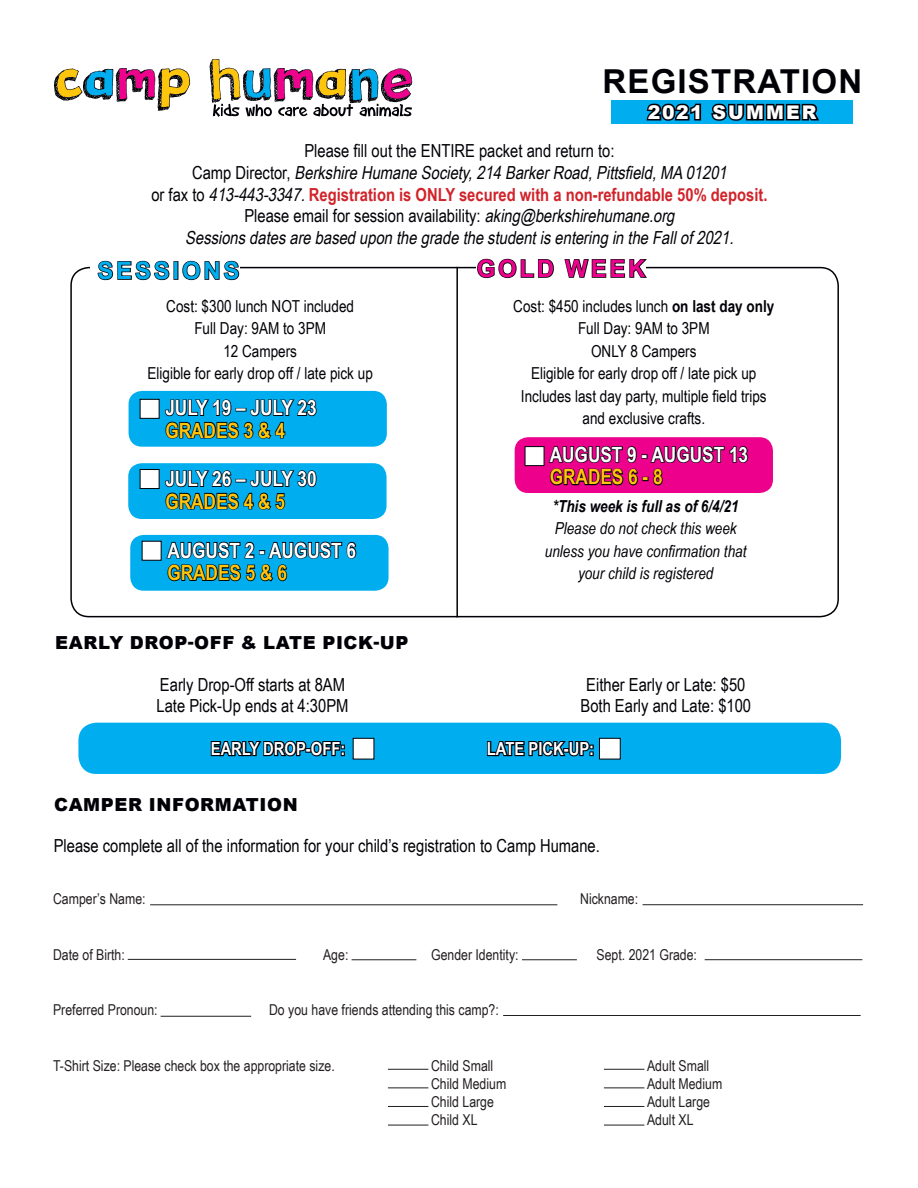
<style>
.page{position:relative;width:918px;height:1188px;background:#fff}
.page>*{position:absolute;margin:0;border:0;box-sizing:border-box;transform-origin:0 0}
.t1{font:700 33px "Arial";letter-spacing:.035em;color:#000006}
.t2{font:700 24px "Arial";letter-spacing:.115em;color:#00aeef}
.t3{font:700 24px "Arial";letter-spacing:.115em;color:#ec008c}
.t4{font:21.3px "DK Bergelmir";color:#231f20}
.t5{font:700 21px "Arial Narrow";color:#fff}
.t6{font:700 21px "Arial Narrow";color:#ffc50c}
.t7{font:900 18.9px "Arial";letter-spacing:.115em;color:#fff}
.t8{font:italic 18px/21.6px "Arial Narrow";color:#000006;text-align:center}
.t9{font:18px/21.6px "Arial Narrow";color:#000006}
.t10{font:900 18px "Arial";letter-spacing:.035em;color:#000006}
.t11{font:700 18px "Arial Narrow";color:#fff}
.t12{font:16.5px "Arial Narrow";color:#000006}
.t13{font:italic 16.5px "Arial Narrow";color:#000006}
.t14{font:italic 700 16.5px "Arial Narrow";color:#000006}
.t15{font:15px "Arial Narrow";color:#231f20}
.s1{font-style:normal}
.s2{font-weight:700;font-style:normal;color:#d1232a}
.s3{font-style:italic}
.s4{font-weight:700}
</style>
<div class="page">
<div style="left:612px;top:100px;width:241px;height:24px;background:#00aeef"></div>
<svg style="left:646px;top:103px;width:56px;height:18px"></svg>
<svg style="left:711px;top:103px;width:108px;height:18px;background:#002a3f"></svg>
<svg style="left:54px;top:68px;width:136px;height:43px"></svg>
<svg style="left:210px;top:59px;width:202px;height:58px"></svg>
<div style="left:70px;top:267px;width:769px;height:350px;border:2px solid #000006;border-radius:18px"></div>
<svg style="left:91px;top:262px;width:90px;height:18px"></svg>
<svg style="left:97px;top:260px;width:73px;height:21px"></svg>
<div style="left:174px;top:261px;width:4px;height:19px;border:2px solid #000006"></div>
<svg style="left:181px;top:260px;width:59px;height:21px"></svg>
<hr style="left:150px;top:904px;width:407px;height:1px;background:#231f20">
<hr style="left:643px;top:904px;width:220px;height:1px;background:#231f20">
<hr style="left:128px;top:959px;width:168px;height:1px;background:#231f20">
<hr style="left:352px;top:959px;width:64px;height:1px;background:#231f20">
<hr style="left:522px;top:959px;width:55px;height:1px;background:#231f20">
<hr style="left:705px;top:959px;width:157px;height:1px;background:#231f20">
<hr style="left:388px;top:1069px;width:40px;height:1px;background:#231f20">
<hr style="left:388px;top:1088px;width:40px;height:1px;background:#231f20">
<hr style="left:388px;top:1106px;width:40px;height:1px;background:#231f20">
<hr style="left:388px;top:1125px;width:40px;height:1px;background:#231f20">
<hr style="left:604px;top:1069px;width:40px;height:1px;background:#231f20">
<hr style="left:604px;top:1088px;width:40px;height:1px;background:#231f20">
<hr style="left:604px;top:1106px;width:40px;height:1px;background:#231f20">
<hr style="left:604px;top:1125px;width:40px;height:1px;background:#231f20">
<hr style="left:161px;top:1016px;width:90px;height:1px;background:#231f20">
<hr style="left:503px;top:1015px;width:358px;height:1px;background:#231f20">
<hr style="left:456px;top:267px;width:2px;height:350px;background:#000006">
<div style="left:476px;top:260px;width:170px;height:22px;background:#fff"></div>
<svg style="left:477px;top:258px;width:77px;height:21px"></svg>
<svg style="left:564px;top:259px;width:85px;height:19px"></svg>
<div style="left:129px;top:391px;width:258px;height:56px;background:#00aeef;border-radius:14px"></div>
<div style="left:140px;top:399px;width:20px;height:20px;background:#fff;border:1px solid #000006"></div>
<svg style="left:164px;top:399px;width:153px;height:40px"></svg>
<div style="left:128px;top:463px;width:259px;height:56px;background:#00aeef;border-radius:14px"></div>
<div style="left:140px;top:469px;width:20px;height:20px;background:#fff;border:1px solid #000006"></div>
<svg style="left:164px;top:470px;width:153px;height:40px"></svg>
<div style="left:130px;top:535px;width:259px;height:56px;background:#00aeef;border-radius:14px"></div>
<div style="left:142px;top:541px;width:20px;height:20px;background:#fff;border:1px solid #000006"></div>
<svg style="left:166px;top:541px;width:191px;height:41px"></svg>
<div style="left:515px;top:437px;width:258px;height:56px;background:#ec008c;border-radius:14px"></div>
<div style="left:525px;top:446px;width:20px;height:20px;background:#fff;border:1px solid #000006"></div>
<svg style="left:548px;top:445px;width:201px;height:41px"></svg>
<div style="left:78px;top:723px;width:763px;height:51px;background:#00aeef;border-radius:18px"></div>
<svg style="left:210px;top:740px;width:135px;height:17px"></svg>
<div style="left:353px;top:738px;width:21px;height:21px;background:#fff;border:1px solid #000006"></div>
<div style="left:599px;top:738px;width:22px;height:21px;background:#fff;border:1px solid #000006"></div>
<svg style="left:486px;top:740px;width:108px;height:17px"></svg>
<h1 class="t1" style="left:603px;top:58px;width:261px">REGISTRATION</h1>
<p class="t7" style="left:648px;top:98px;width:170px">2021 SUMMER</p>
<p class="t8" style="left:151px;top:140px;width:618px"><span class="s1">Please fill out the ENTIRE packet and return to:<br>C a m p D i re c t o r,</span> Berkshire Humane Society, 214 Barker Road, Pittsfield, MA 01201<br><span class="s1">or fax to</span> 413-443-3347.<span class="s2">Registration is ONLY secured with a non-refundable 50% deposit.</span></p>
<p class="t9" style="left:244px;top:204px;width:436px">Please email for session availability: <span class="s3">aking@berkshirehumane.org</span></p>
<p class="t8" style="left:185px;top:226px;width:554px">Sessions dates are based upon the grade the student is entering in the Fall of 2021.</p>
<p class="t2" style="left:98px;top:254px;width:144px">SESSIONS</p>
<p class="t4" style="left:113px;top:175px;width:159px">camp humane</p>
<p class="t3" style="left:477px;top:252px;width:170px">GOLD WEEK</p>
<p class="t12" style="left:166px;top:294px;width:189px">Cost: $300 lunch NOT included</p>
<p class="t12" style="left:194px;top:316px;width:133px">Full Day: 9AM to 3PM</p>
<p class="t12" style="left:223px;top:339px;width:75px">12 Campers</p>
<p class="t12" style="left:147px;top:361px;width:227px">Eligible for early drop off / late pick up</p>
<p class="t5" style="left:165px;top:392px;width:153px">JULY 19 – JULY 23</p>
<p class="t6" style="left:165px;top:414px;width:121px">GRADES 3 &amp; 4</p>
<p class="t5" style="left:165px;top:463px;width:153px">JULY 26 – JULY 30</p>
<p class="t6" style="left:165px;top:485px;width:121px">GRADES 4 &amp; 5</p>
<p class="t5" style="left:167px;top:534px;width:190px">AUGUST 2 - AUGUST 6</p>
<p class="t6" style="left:167px;top:557px;width:121px">GRADES 5 &amp; 6</p>
<p class="t12" style="left:513px;top:294px;width:262px">Cost: $450 includes lunch <span class="s4">on last day only</span></p>
<p class="t12" style="left:578px;top:316px;width:133px">Full Day: 9AM to 3PM</p>
<p class="t12" style="left:591px;top:339px;width:107px">ONLY 8 Campers</p>
<p class="t12" style="left:531px;top:361px;width:227px">Eligible for early drop off / late pick up</p>
<p class="t12" style="left:521px;top:384px;width:247px">Includes last day party, multiple field trips</p>
<p class="t12" style="left:583px;top:406px;width:124px">and exclusive crafts.</p>
<p class="t5" style="left:550px;top:439px;width:200px">AUGUST 9 - AUGUST 13</p>
<p class="t6" style="left:550px;top:461px;width:114px">GRADES 6 - 8</p>
<p class="t14" style="left:553px;top:493px;width:187px">*This week is full as of 6/4/21</p>
<p class="t13" style="left:555px;top:517px;width:184px">Please do not check this week</p>
<p class="t13" style="left:545px;top:539px;width:203px">unless you have confirmation that</p>
<p class="t13" style="left:578px;top:562px;width:137px">your child is registered</p>
<p class="t10" style="left:55px;top:630px;width:355px">EARLY DROP-OFF &amp; LATE PICK-UP</p>
<p class="t9" style="left:157px;top:673px;width:193px">Early Drop-Off starts at 8AM<br>Late Pick-Up ends at 4:30PM</p>
<p class="t9" style="left:581px;top:673px;width:172px;text-align:center">Either Early or Late: $50<br>Both Early and Late: $100</p>
<p class="t11" style="left:211px;top:735px;width:136px">EARLY DROP-OFF:</p>
<p class="t11" style="left:487px;top:735px;width:109px">LATE PICK-UP:</p>
<p class="t10" style="left:54px;top:791px;width:245px">CAMPER INFORMATION</p>
<p class="t9" style="left:54px;top:834px;width:548px">Please complete all of the information for your child’s registration to Camp Humane.</p>
<p class="t15" style="left:53px;top:888px;width:94px">Camper’s Name:</p>
<p class="t15" style="left:580px;top:888px;width:60px">Nickname:</p>
<p class="t15" style="left:53px;top:943px;width:73px">Date of Birth:</p>
<p class="t15" style="left:323px;top:943px;width:27px">Age:</p>
<p class="t15" style="left:431px;top:943px;width:89px">Gender Identity:</p>
<p class="t15" style="left:597px;top:943px;width:102px">Sept. 2021 Grade:</p>
<p class="t15" style="left:53px;top:999px;width:106px">Preferred Pronoun:</p>
<p class="t15" style="left:269px;top:999px;width:231px">Do you have friends attending this camp?:</p>
<p class="t15" style="left:53px;top:1054px;width:283px">T-Shirt Size: Please check box the appropriate size.</p>
<p class="t15" style="left:431px;top:1054px;width:64px">Child Small</p>
<p class="t15" style="left:647px;top:1054px;width:64px">Adult Small</p>
<p class="t15" style="left:431px;top:1072px;width:77px">Child Medium</p>
<p class="t15" style="left:647px;top:1072px;width:77px">Adult Medium</p>
<p class="t15" style="left:431px;top:1090px;width:64px">Child Large</p>
<p class="t15" style="left:647px;top:1090px;width:64px">Adult Large</p>
<p class="t15" style="left:431px;top:1108px;width:48px">Child XL</p>
<p class="t15" style="left:647px;top:1108px;width:48px">Adult XL</p>
</div>
